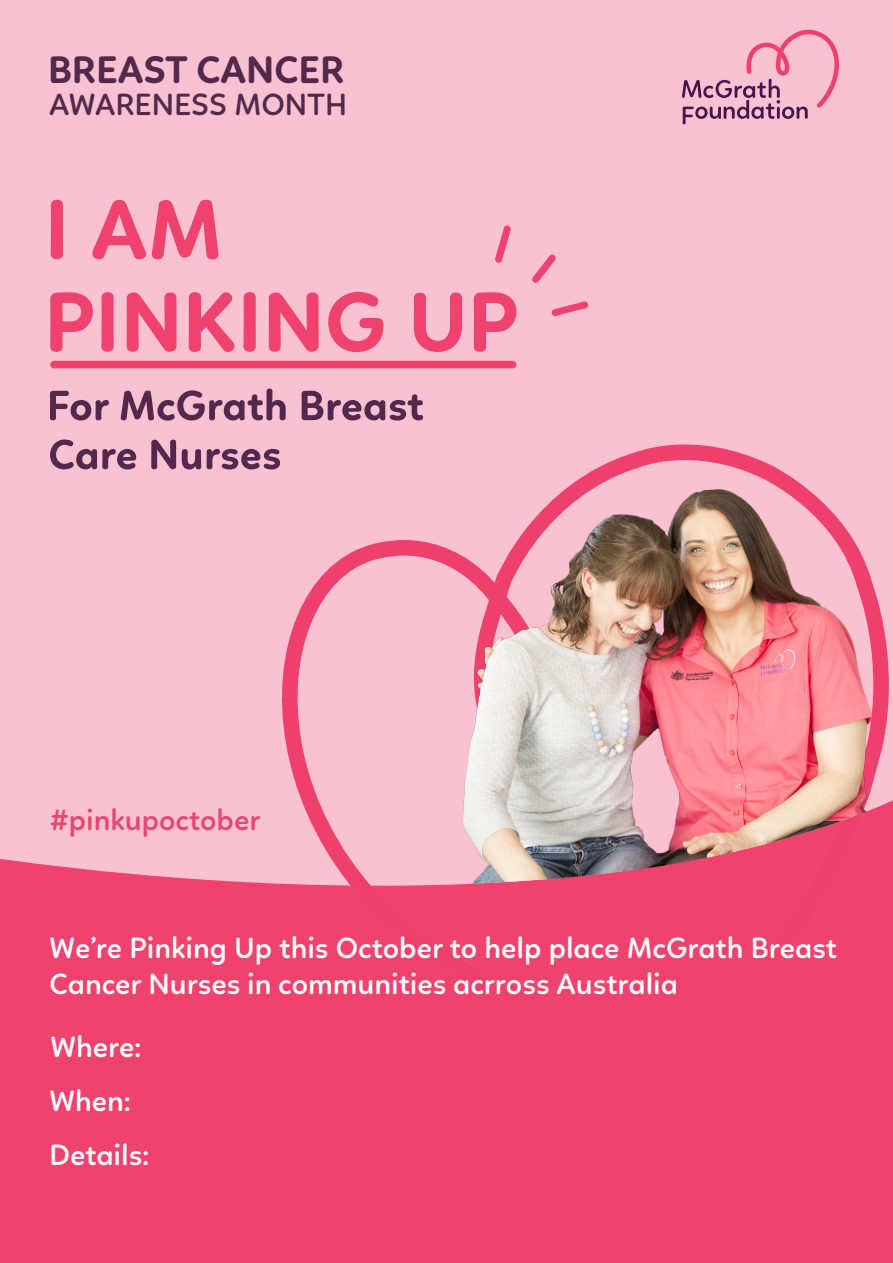
<style>
.page{position:relative;width:893px;height:1263px;background:#f9c1d2}
.page>*{position:absolute;margin:0;border:0;box-sizing:border-box;transform-origin:0 0}
.t1{font:700 39.3px "Linotte";color:#52294d}
.t2{font:600 31.35px "Linotte";color:#52294d}
.t3{font:600 30px/53.8px "Linotte";color:#fff}
.t4{font:600 30px "Linotte";color:#e5476e}
</style>
<div class="page">
<div style="left:0;top:859px;width:893px;height:404px;background:#ef426c"></div>
<svg style="left:682px;top:30px;width:157px;height:94px"></svg>
<svg style="left:51px;top:200px;width:12px;height:59px"></svg>
<svg style="left:92px;top:200px;width:126px;height:59px"></svg>
<svg style="left:50px;top:292px;width:43px;height:60px"></svg>
<svg style="left:101px;top:292px;width:13px;height:60px"></svg>
<svg style="left:127px;top:292px;width:50px;height:60px"></svg>
<svg style="left:189px;top:292px;width:45px;height:60px"></svg>
<svg style="left:243px;top:292px;width:13px;height:60px"></svg>
<svg style="left:269px;top:292px;width:50px;height:60px"></svg>
<svg style="left:328px;top:292px;width:55px;height:60px"></svg>
<svg style="left:414px;top:293px;width:48px;height:59px"></svg>
<svg style="left:473px;top:292px;width:44px;height:60px"></svg>
<svg style="left:532px;top:254px;width:24px;height:29px"></svg>
<svg style="left:551px;top:301px;width:37px;height:15px"></svg>
<svg style="left:495px;top:226px;width:16px;height:37px"></svg>
<div style="left:50px;top:361px;width:466px;height:7px;background:#ef426c;border-radius:4px"></div>
<svg style="left:50px;top:391px;width:59px;height:29px"></svg>
<svg style="left:121px;top:389px;width:165px;height:32px"></svg>
<svg style="left:302px;top:391px;width:121px;height:29px"></svg>
<svg style="left:234px;top:444px;width:659px;height:556px"></svg>
<img style="left:457px;top:488px;width:436px;height:396px">
<svg style="left:50px;top:439px;width:86px;height:30px"></svg>
<svg style="left:151px;top:440px;width:25px;height:29px"></svg>
<svg style="left:182px;top:449px;width:19px;height:20px"></svg>
<svg style="left:207px;top:449px;width:73px;height:20px"></svg>
<h1 class="t1" style="left:48px;top:47px;width:298px">BREAST CANCER</h1>
<p class="t2" style="left:49px;top:86px;width:299px">AWARENESS MONTH</p>
<p class="t4" style="left:50px;top:803px;width:212px">#pinkupoctober</p>
<p class="t3" style="left:50px;top:930px;width:789px;line-height:36px">We’re Pinking Up this October to help place McGrath Breast<br>Cancer Nurses in communities acrross Australia</p>
<p class="t3" style="left:50px;top:1020px;width:101px">Where:<br>When:<br>Details:</p>
</div>
